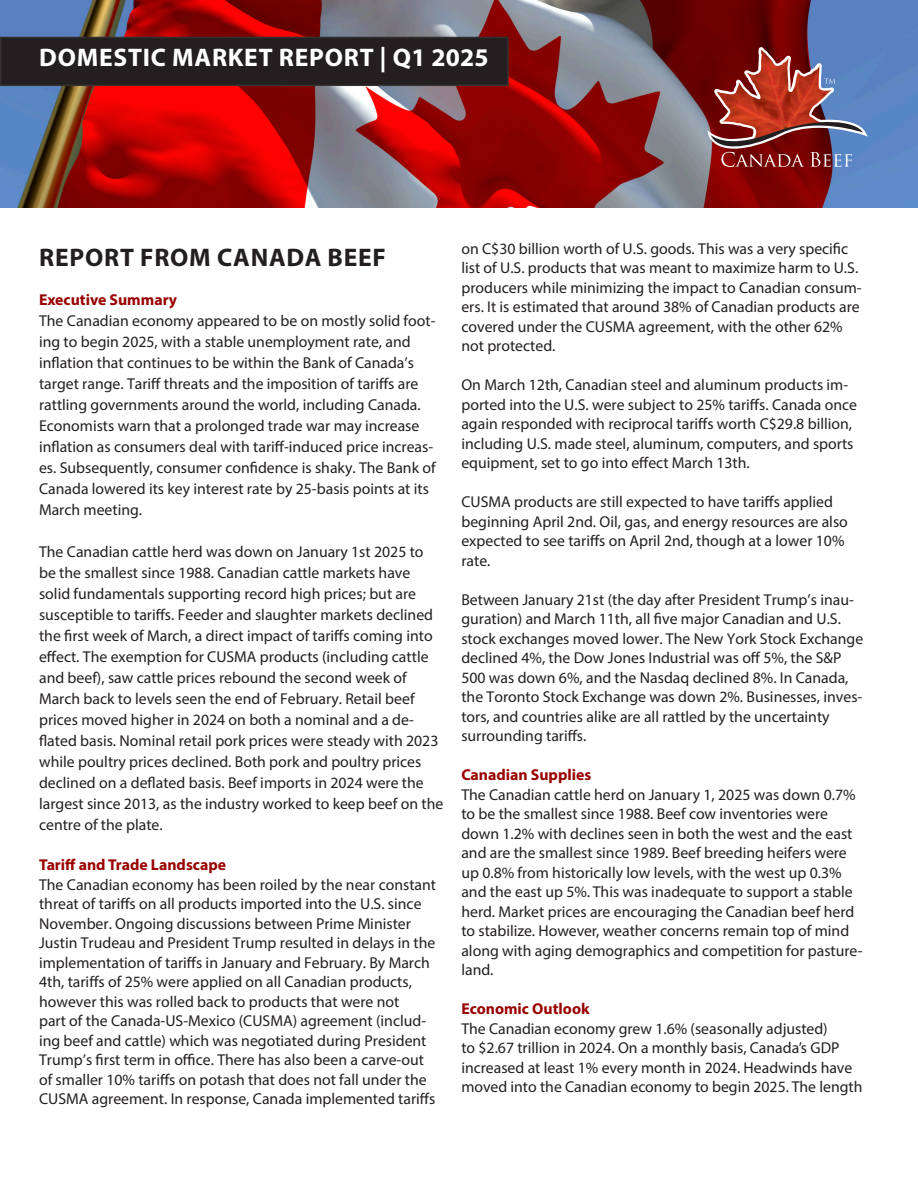
<style>
.page{position:relative;width:918px;height:1188px;background:#fff}
.page>*{position:absolute;margin:0;border:0;box-sizing:border-box;transform-origin:0 0}
.t1{font:700 25.5px "Myriad Pro";letter-spacing:.03em;color:#fff}
.t2{font:700 25.5px "Myriad Pro";letter-spacing:.03em;color:#231f20}
.t3{font:15.75px/19.5px "Myriad Pro";color:#231f20}
.t4{font:700 15.75px "Myriad Pro";color:#900}
</style>
<div class="page">
<img style="left:0;top:0;width:918px;height:207px">
<svg style="left:708px;top:47px;width:160px;height:120px;background:#8a4b54"></svg>
<div style="left:1px;top:37px;width:507px;height:48px;background:#231f20"></div>
<div style="left:0;top:37px;width:509px;height:49px;border:2px solid #353131"></div>
<p class="t1" style="left:39px;top:41px;width:451px">DOMESTIC MARKET REPORT | Q1 2025</p>
<p class="t2" style="left:39px;top:240px;width:348px">REPORT FROM CANADA BEEF</p>
<p class="t4" style="left:39px;top:289px;width:140px">Executive Summary</p>
<p class="t3" style="left:39px;top:310px;width:398px;line-height:21px">The Canadian economy appeared to be on mostly solid foot&shy;ing to begin 2025, with a stable unemployment rate, and inflation that continues to be within the Bank of Canada’s target range. Tariff threats and the imposition of tariffs are rattling governments around the world, including Canada.<br>Economists warn that a prolonged trade war may increase inflation as consumers deal with tariff-induced price increas&shy;es. Subsequently, consumer confidence is shaky. The Bank of Canada lowered its key interest rate by 25-basis points at its March meeting.</p>
<p class="t3" style="left:39px;top:541px;width:406px;line-height:21px">The Canadian cattle herd was down on January 1st 2025 to be the smallest since 1988. Canadian cattle markets have solid fundamentals supporting record high prices; but are susceptible to tariffs. Feeder and slaughter markets declined the first week of March, a direct impact of tariffs coming into effect. The exemption for CUSMA products (including cattle and beef), saw cattle prices rebound the second week of March back to levels seen the end of February. Retail beef prices moved higher in 2024 on both a nominal and a de&shy;flated basis. Nominal retail pork prices were steady with 2023 while poultry prices declined. Both pork and poultry prices declined on a deflated basis. Beef imports in 2024 were the largest since 2013, as the industry worked to keep beef on the centre of the plate.</p>
<p class="t4" style="left:39px;top:855px;width:189px">Tariff and Trade Landscape</p>
<p class="t3" style="left:39px;top:874px;width:399px">The Canadian economy has been roiled by the near constant threat of tariffs on all products imported into the U.S. since November. Ongoing discussions between Prime Minister Justin Trudeau and President Trump resulted in delays in the implementation of tariffs in January and February. By March 4th, tariffs of 25% were applied on all Canadian products, however this was rolled back to products that were not<br>part of the Canada-US-Mexico (CUSMA) agreement (includ&shy;ing beef and cattle) which was negotiated during President Trump’s first term in office. There has also been a carve-out of smaller 10% tariffs on potash that does not fall under the CUSMA agreement. In response, Canada implemented tariffs</p>
<p class="t3" style="left:461px;top:238px;width:402px">on C$30 billion worth of U.S. goods. This was a very specific list of U.S. products that was meant to maximize harm to U.S. producers while minimizing the impact to Canadian consum&shy;ers. It is estimated that around 38% of Canadian products are covered under the CUSMA agreement, with the other 62% not protected.</p>
<p class="t3" style="left:461px;top:375px;width:397px">On March 12th, Canadian steel and aluminum products im&shy;ported into the U.S. were subject to 25% tariffs. Canada once again responded with reciprocal tariffs worth C$29.8 billion, including U.S. made steel, aluminum, computers, and sports equipment, set to go into effect March 13th.</p>
<p class="t3" style="left:461px;top:492px;width:388px">CUSMA products are still expected to have tariffs applied beginning April 2nd. Oil, gas, and energy resources are also expected to see tariffs on April 2nd, though at a lower 10% rate.</p>
<p class="t3" style="left:461px;top:589px;width:403px">Between January 21st (the day after President Trump’s inau&shy;guration) and March 11th, all five major Canadian and U.S. stock exchanges moved lower. The New York Stock Exchange declined 4%, the Dow Jones Industrial was off 5%, the S&amp;P 500 was down 6%, and the Nasdaq declined 8%. In Canada, the Toronto Stock Exchange was down 2%. Businesses, inves&shy;tors, and countries alike are all rattled by the uncertainty surrounding tariffs.</p>
<p class="t4" style="left:461px;top:764px;width:131px">Canadian Supplies</p>
<p class="t3" style="left:461px;top:784px;width:403px">The Canadian cattle herd on January 1, 2025 was down 0.7% to be the smallest since 1988. Beef cow inventories were down 1.2% with declines seen in both the west and the east and are the smallest since 1989. Beef breeding heifers were up 0.8% from historically low levels, with the west up 0.3% and the east up 5%. This was inadequate to support a stable herd. Market prices are encouraging the Canadian beef herd to stabilize. However, weather concerns remain top of mind along with aging demographics and competition for pasture&shy;land.</p>
<p class="t4" style="left:461px;top:998px;width:130px">Economic Outlook</p>
<p class="t3" style="left:461px;top:1018px;width:403px">The Canadian economy grew 1.6% (seasonally adjusted)<br>to $2.67 trillion in 2024. On a monthly basis, Canada’s GDP increased at least 1% every month in 2024. Headwinds have moved into the Canadian economy to begin 2025. The length</p>
</div>
